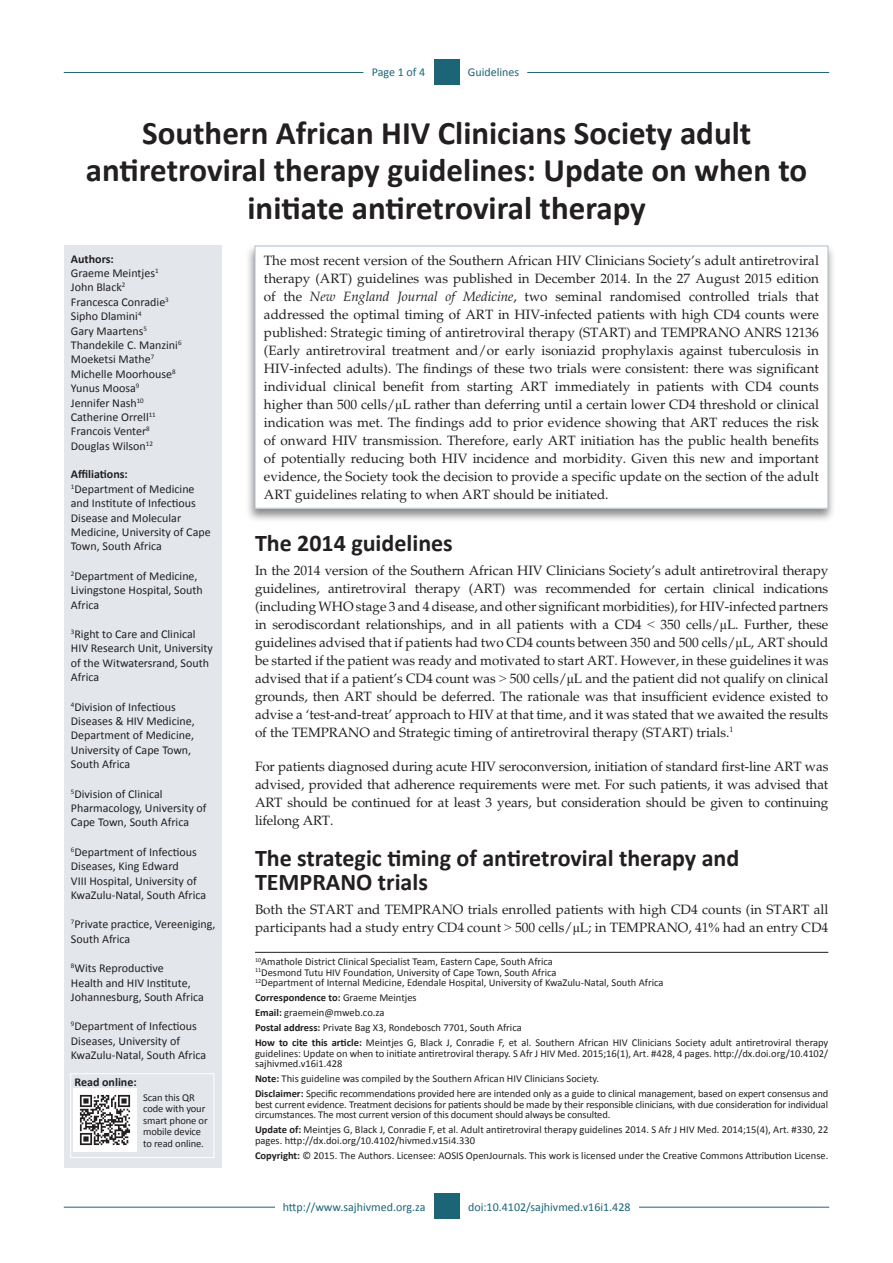
<style>
.page{position:relative;width:893px;height:1263px;background:#fff}
.page>*{position:absolute;margin:0;border:0;box-sizing:border-box;transform-origin:0 0}
.Article_Title{font:700 33px/37.5px "Calibri";color:#231f20;text-align:center}
._1{font:700 24px/24px "Calibri";color:#231f20}
.Text{font:13.5px/18px "Palatino";color:#231f20;text-align:justify}
.Abstract_Text{font:13.5px/18px "Palatino";color:#231f20;text-align:justify}
.Sidebar_text{font:12px/14.4px "Calibri";color:#231f20}
.Sidebar_head{font:700 12px "Calibri";color:#231f20}
.RRH_Bottom{font:12px "Calibri";color:#1c6576}
.LRH_Bottom{font:12px "Calibri";color:#1c6576}
.RRH{font:12px "Calibri";color:#1c6576}
.LRH{font:12px "Calibri";letter-spacing:-.005em;color:#1c6576}
.Sidebar_head-2{font:10.5px/10.5px "Calibri";color:#231f20;text-align:justify}
.Sidebar_text-2{font:10.5px/11.6px "Calibri";color:#231f20}
.Sidebar_Bottom1{font:10.5px "Calibri";color:#231f20}
.Sidebar_head-3{font:700 10.5px "Calibri";color:#231f20}
.s1{font-style:italic}
.s2{font-family:"Times New Roman"}
.s3{font-weight:400}
.s4{font-weight:700}
</style>
<div class="page">
<div style="left:434px;top:59px;width:25px;height:26px;background:#1c6576"></div>
<hr style="left:64px;top:72px;width:299px;height:1px;background:#1c6576">
<hr style="left:527px;top:72px;width:302px;height:1px;background:#1c6576">
<hr style="left:64px;top:1207px;width:211px;height:1px;background:#1c6576">
<hr style="left:639px;top:1207px;width:190px;height:1px;background:#1c6576">
<div style="left:434px;top:1193px;width:25px;height:26px;background:#1c6576"></div>
<div style="left:64px;top:245px;width:158px;height:922px;background:#e3e7eb"></div>
<div style="left:245px;top:243px;width:590px;height:279px;background:#231f20;opacity:.53"></div>
<div style="left:255px;top:246px;width:573px;height:262px;background:#fff"></div>
<div style="left:255px;top:246px;width:573px;height:263px;border:1px solid #b2bfc9"></div>
<div style="left:70px;top:1073px;width:144px;height:85px;border:1px solid #fff"></div>
<img style="left:73px;top:1088px;width:64px;height:63px">
<hr style="left:255px;top:952px;width:573px;height:1px;background:#231f20">
<p class="LRH" style="left:372px;top:65px;width:55px">Page 1 of 4</p>
<p class="RRH" style="left:468px;top:65px;width:53px">Guidelines</p>
<p class="Article_Title" style="left:86px;top:113px;width:723px">Southern African HIV Clinicians Society adult antiretroviral therapy guidelines: Update on when to initiate antiretroviral therapy</p>
<p class="Sidebar_head" style="left:71px;top:251px;width:44px">Authors:</p>
<p class="Sidebar_text" style="left:71px;top:265px;width:89px">Graeme Meintjes<sup>1</sup></p>
<p class="Sidebar_text" style="left:71px;top:280px;width:56px">John Black<sup>2</sup></p>
<p class="Sidebar_text" style="left:71px;top:294px;width:99px">Francesca Conradie<sup>3</sup></p>
<p class="Sidebar_text" style="left:71px;top:308px;width:72px">Sipho Dlamini<sup>4</sup></p>
<p class="Sidebar_text" style="left:71px;top:323px;width:78px">Gary Maartens<sup>5</sup></p>
<p class="Sidebar_text" style="left:71px;top:337px;width:112px">Thandekile C. Manzini<sup>6</sup></p>
<p class="Sidebar_text" style="left:71px;top:352px;width:85px">Moeketsi Mathe<sup>7</sup></p>
<p class="Sidebar_text" style="left:71px;top:366px;width:106px">Michelle Moorhouse<sup>8</sup></p>
<p class="Sidebar_text" style="left:71px;top:380px;width:70px">Yunus Moosa<sup>9</sup></p>
<p class="Sidebar_text" style="left:71px;top:395px;width:74px">Jennifer Nash<sup>10</sup></p>
<p class="Sidebar_text" style="left:71px;top:409px;width:86px">Catherine Orrell<sup>11</sup></p>
<p class="Sidebar_text" style="left:71px;top:424px;width:80px">Francois Venter<sup>8</sup></p>
<p class="Sidebar_text" style="left:71px;top:438px;width:84px">Douglas Wilson<sup>12</sup></p>
<p class="Sidebar_head" style="left:71px;top:467px;width:59px">Affiliations:</p>
<p class="Sidebar_text" style="left:71px;top:481px;width:141px"><sup>1</sup>Department of Medicine and Institute of Infectious<br>Disease and Molecular<br>Medicine, University of Cape<br>Town, South Africa</p>
<p class="Sidebar_text" style="left:71px;top:568px;width:133px"><sup>2</sup>Department of Medicine,<br>Livingstone Hospital, South<br>Africa</p>
<p class="Sidebar_text" style="left:71px;top:626px;width:144px"><sup>3</sup>Right to Care and Clinical<br>HIV Research Unit, University of the Witwatersrand, South<br>Africa</p>
<p class="Sidebar_text" style="left:71px;top:699px;width:125px"><sup>4</sup>Division of Infectious<br>Diseases &amp; HIV Medicine,<br>Department of Medicine,<br>University of Cape Town,<br>South Africa</p>
<p class="Sidebar_text" style="left:71px;top:786px;width:137px"><sup>5</sup>Division of Clinical<br>Pharmacology, University of<br>Cape Town, South Africa</p>
<p class="Sidebar_text" style="left:71px;top:844px;width:137px"><sup>6</sup>Department of Infectious<br>Diseases, King Edward<br>VIII Hospital, University of<br>KwaZulu-Natal, South Africa</p>
<p class="Sidebar_text" style="left:71px;top:916px;width:146px"><sup>7</sup>Private practice, Vereeniging,<br>South Africa</p>
<p class="Sidebar_text" style="left:71px;top:960px;width:135px"><sup>8</sup>Wits Reproductive<br>Health and HIV Institute,<br>Johannesburg, South Africa</p>
<p class="Sidebar_text" style="left:71px;top:1018px;width:137px"><sup>9</sup>Department of Infectious<br>Diseases, University of<br>KwaZulu-Natal, South Africa</p>
<p class="Sidebar_head" style="left:74px;top:1075px;width:64px">Read online:</p>
<p class="Sidebar_text-2" style="left:143px;top:1091px;width:66px">Scan this QR code with your smart phone or mobile device to read online.</p>
<p class="Abstract_Text" style="left:264px;top:252px;width:557px">The most recent version of the Southern African HIV Clinicians Society’s adult antiretroviral therapy (ART) guidelines was published in December 2014. In the 27 August 2015 edition of the <span class="s1">New England Journal of Medicine</span>, two seminal randomised controlled trials that addressed the optimal timing of ART in HIV-infected patients with high CD4 counts were published: Strategic timing of antiretroviral therapy (START) and TEMPRANO ANRS 12136 (Early antiretroviral treatment and/or early isoniazid prophylaxis against tuberculosis in HIV-infected adults). The findings of these two trials were consistent: there was significant individual clinical benefit from starting ART immediately in patients with CD4 counts higher than 500 cells/<span class="s2">μ</span>L rather than deferring until a certain lower CD4 threshold or clinical indication was met. The findings add to prior evidence showing that ART reduces the risk of onward HIV transmission. Therefore, early ART initiation has the public health benefits of potentially reducing both HIV incidence and morbidity. Given this new and important evidence, the Society took the decision to provide a specific update on the section of the adult ART guidelines relating to when ART should be initiated.</p>
<p class="_1" style="left:255px;top:530px;width:199px">The 2014 guidelines</p>
<p class="Text" style="left:255px;top:561px;width:575px">In the 2014 version of the Southern African HIV Clinicians Society’s adult antiretroviral therapy guidelines, antiretroviral therapy (ART) was recommended for certain clinical indications (including WHO stage 3 and 4 disease, and other significant morbidities), for HIV-infected partners in serodiscordant relationships, and in all patients with a CD4 <span class="s2">&lt;</span> 350 cells/<span class="s2">μ</span>L. Further, these guidelines advised that if patients had two CD4 counts between 350 and 500 cells/<span class="s2">μ</span>L, ART should be started if the patient was ready and motivated to start ART. However, in these guidelines it was advised that if a patient’s CD4 count was <span class="s2">&gt;</span> 500 cells/<span class="s2">μ</span>L and the patient did not qualify on clinical grounds, then ART should be deferred. The rationale was that insufficient evidence existed to advise a ‘test-and-treat’ approach to HIV at that time, and it was stated that we awaited the results of the TEMPRANO and Strategic timing of antiretroviral therapy (START) trials.<sup>1</sup></p>
<p class="Text" style="left:255px;top:758px;width:575px">For patients diagnosed during acute HIV seroconversion, initiation of standard first-line ART was advised, provided that adherence requirements were met. For such patients, it was advised that ART should be continued for at least 3 years, but consideration should be given to continuing lifelong ART.</p>
<p class="_1" style="left:255px;top:845px;width:486px">The strategic timing of antiretroviral therapy and<br>TEMPRANO trials</p>
<p class="Text" style="left:255px;top:900px;width:575px">Both the START and TEMPRANO trials enrolled patients with high CD4 counts (in START all participants had a study entry CD4 count <span class="s2">&gt;</span> 500 cells/<span class="s2">μ</span>L; in TEMPRANO, 41<span class="s2">%</span> had an entry CD4</p>
<p class="Sidebar_text-2" style="left:255px;top:955px;width:299px"><sup>10</sup>Amathole District Clinical Specialist Team, Eastern Cape, South Africa</p>
<p class="Sidebar_text-2" style="left:255px;top:966px;width:303px"><sup>11</sup>Desmond Tutu HIV Foundation, University of Cape Town, South Africa</p>
<p class="Sidebar_text-2" style="left:255px;top:976px;width:410px"><sup>12</sup>Department of Internal Medicine, Edendale Hospital, University of KwaZulu-Natal, South Africa</p>
<p class="Sidebar_head-3" style="left:255px;top:991px;width:163px">Correspondence to: <span class="s3">Graeme Meintjes</span></p>
<p class="Sidebar_head-2" style="left:255px;top:1007px;width:131px"><span class="s4">Email:</span> graemein@mweb.co.za</p>
<p class="Sidebar_head-2" style="left:255px;top:1022px;width:268px"><span class="s4">Postal address:</span> Private Bag X3, Rondebosch 7701, South Africa</p>
<p class="Sidebar_head-2" style="left:255px;top:1037px;width:575px"><span class="s4">How to cite this article:</span> Meintjes G, Black J, Conradie F, et al. Southern African HIV Clinicians Society adult antiretroviral therapy guidelines: Update on when to initiate antiretroviral therapy. S Afr J HIV Med. 2015;16(1), Art. #428, 4 pages. http://dx.doi.org/10.4102/ sajhivmed.v16i1.428</p>
<p class="Sidebar_head-2" style="left:255px;top:1073px;width:346px"><span class="s4">Note:</span> This guideline was compiled by the Southern African HIV Clinicians Society.</p>
<p class="Sidebar_head-2" style="left:255px;top:1088px;width:575px"><span class="s4">Disclaimer:</span> Specific recommendations provided here are intended only as a guide to clinical management, based on expert consensus and best current evidence. Treatment decisions for patients should be made by their responsible clinicians, with due consideration for individual circumstances. The most current version of this document should always be consulted.</p>
<p class="Sidebar_head-2" style="left:255px;top:1124px;width:575px"><span class="s4">Update of:</span> Meintjes G, Black J, Conradie F, et al. Adult antiretroviral therapy guidelines 2014. S Afr J HIV Med. 2014;15(4), Art. #330, 22 pages. http://dx.doi.org/10.4102/hivmed.v15i4.330</p>
<p class="Sidebar_Bottom1" style="left:255px;top:1149px;width:575px"><span class="s4">Copyright:</span> © 2015. The Authors. Licensee: AOSIS OpenJournals. This work is licensed under the Creative Commons Attribution License.</p>
<p class="LRH_Bottom" style="left:283px;top:1200px;width:144px">http://www.sajhivmed.org.za</p>
<p class="RRH_Bottom" style="left:468px;top:1200px;width:164px">doi:10.4102/sajhivmed.v16i1.428</p>
</div>
